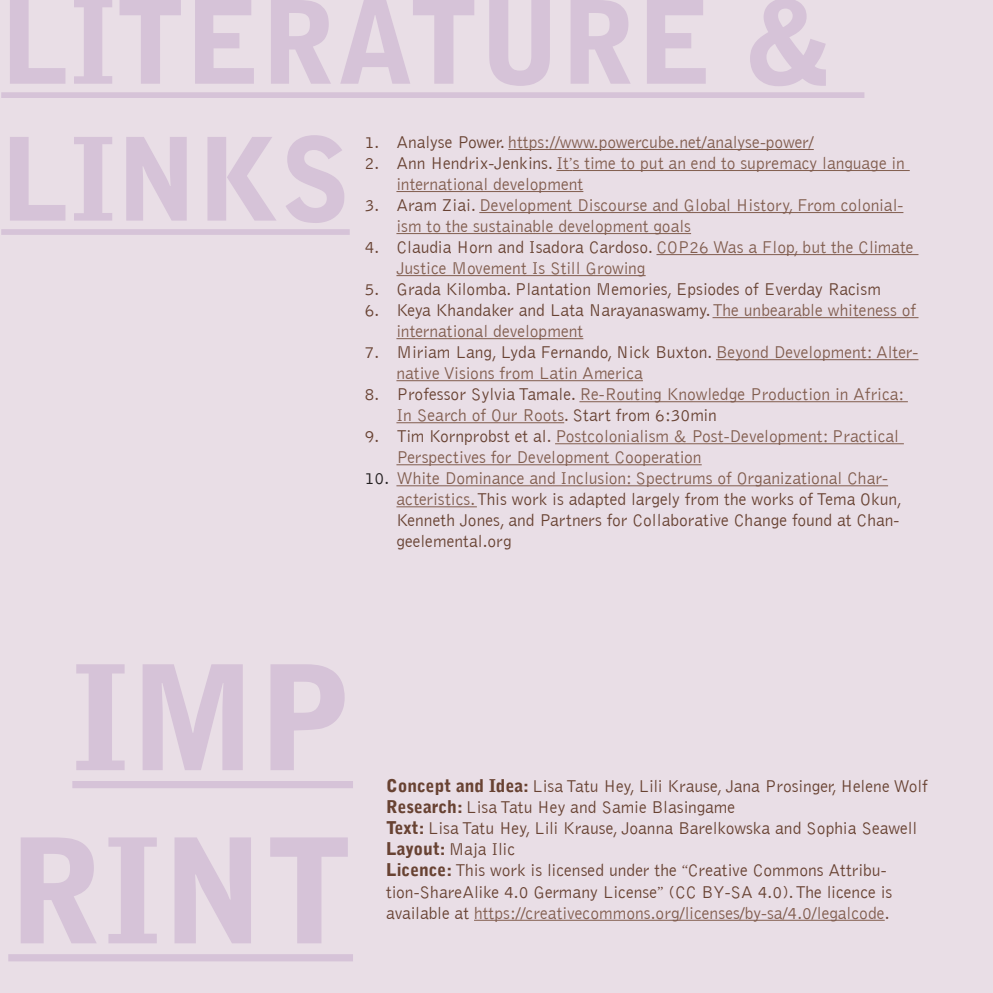
<style>
.page{position:relative;width:993px;height:993px;background:#fff}
.page>*{position:absolute;margin:0;border:0;box-sizing:border-box;transform-origin:0 0}
.t1{font:900 144.2px/173.1px "Bell Gothic";color:#d6c3d8;text-align:center}
.t2{font:900 113.92px/136.8px "Bell Gothic";color:#d6c3d8}
.t3{font:300 17.5px/21px "Bell Gothic";color:#815d4e}
.t4{font:300 17.5px/21px "Bell Gothic";color:#684232}
.s1{color:#684232}
.s2{font-family:"Bell";font-weight:400}
.s3{color:#231f20}
.s4{color:#815d4e}
.s5{font-weight:900}
</style>
<div class="page">
<div style="left:0;top:0;width:992px;height:992px;background:#e9dee6"></div>
<hr style="left:508px;top:149px;width:305px;height:1px;background:#815d4e">
<svg style="left:556px;top:170px;width:16px;height:1px"></svg>
<hr style="left:572px;top:170px;width:337px;height:1px;background:#815d4e">
<hr style="left:396px;top:191px;width:187px;height:1px;background:#815d4e">
<hr style="left:479px;top:212px;width:424px;height:1px;background:#815d4e">
<hr style="left:396px;top:233px;width:295px;height:1px;background:#815d4e">
<hr style="left:656px;top:254px;width:262px;height:1px;background:#815d4e">
<hr style="left:396px;top:275px;width:249px;height:1px;background:#815d4e">
<hr style="left:712px;top:317px;width:206px;height:1px;background:#815d4e">
<hr style="left:396px;top:338px;width:187px;height:1px;background:#815d4e">
<hr style="left:715px;top:359px;width:203px;height:1px;background:#815d4e">
<hr style="left:396px;top:380px;width:246px;height:1px;background:#815d4e">
<hr style="left:579px;top:401px;width:328px;height:1px;background:#815d4e">
<hr style="left:396px;top:422px;width:168px;height:1px;background:#815d4e">
<hr style="left:555px;top:443px;width:348px;height:1px;background:#815d4e">
<hr style="left:396px;top:464px;width:305px;height:1px;background:#815d4e">
<hr style="left:396px;top:485px;width:491px;height:1px;background:#815d4e">
<hr style="left:396px;top:506px;width:80px;height:1px;background:#815d4e">
<div style="left:72px;top:780px;width:281px;height:8px;background:#d6c3d8"></div>
<div style="left:8px;top:953px;width:345px;height:8px;background:#d6c3d8"></div>
<hr style="left:474px;top:919px;width:410px;height:1px;background:#815d4e">
<div style="left:1px;top:92px;width:863px;height:6px;background:#d6c3d8"></div>
<div style="left:1px;top:229px;width:348px;height:6px;background:#d6c3d8"></div>
<p class="t2" style="left:1px;top:-24px;width:833px">LITERATURE &amp;<br>LINKS</p>
<p class="t3" style="left:365px;top:132px;width:450px"><span class="s1">1. Analyse Power.</span> https://www.powercube.net/analyse-power/</p>
<p class="t3" style="left:396px;top:153px;width:510px;text-indent:-32px"><span class="s1">2. Ann Hendrix-Jenkins.</span> It<span class="s2">’</span>s time to put an end to supremacy language in international development</p>
<p class="t3" style="left:396px;top:195px;width:508px;text-indent:-32px"><span class="s1">3. Aram Ziai.</span> Development Discourse and Global History, From colonial&shy;ism to the sustainable development goals</p>
<p class="t3" style="left:396px;top:237px;width:518px;text-indent:-32px"><span class="s1">4. Claudia Horn and Isadora Cardoso.</span> COP26 Was a Flop, but the Climate<br>Justice Movement Is Still Growing</p>
<p class="t4" style="left:365px;top:279px;width:517px">5. Grada Kilomba. Plantation Memories, Epsiodes of Everday Racism</p>
<p class="t3" style="left:396px;top:300px;width:521px;text-indent:-32px"><span class="s1">6. Keya Khandaker and Lata Narayanaswamy.</span> The unbearable whiteness of international development</p>
<p class="t3" style="left:396px;top:342px;width:523px;text-indent:-32px"><span class="s1">7. Miriam Lang, Lyda Fernando, Nick Buxton.</span> Beyond Development: Alter&shy;native Visions from Latin America</p>
<p class="t3" style="left:396px;top:384px;width:509px;text-indent:-32px"><span class="s1">8. Professor Sylvia Tamale.</span> Re-Routing Knowledge Production in Africa:<br>In Search of Our Roots<span class="s1">. Start from 6:30min</span></p>
<p class="t3" style="left:396px;top:426px;width:504px;text-indent:-32px"><span class="s1">9. Tim Kornprobst et al.</span> Postcolonialism &amp; Post-Development: Practical<br>Perspectives for Development Cooperation</p>
<p class="t4" style="left:396px;top:468px;width:507px;text-indent:-32px"><span class="s3">10.</span> <span class="s4">White Dominance and Inclusion: Spectrums of Organizational Char&shy;acteristics.</span>This work is adapted largely from the works of Tema Okun, Kenneth Jones, and Partners for Collaborative Change found at Chan&shy;geelemental.org</p>
<h1 class="t1" style="left:8px;top:633px;width:346px">IMP<br>RINT</h1>
<p class="t4" style="left:386px;top:776px;width:543px"><span class="s5">Concept and Idea:</span> Lisa Tatu Hey, Lili Krause, Jana Prosinger, Helene Wolf</p>
<p class="t4" style="left:386px;top:797px;width:351px"><span class="s5">Research:</span> Lisa Tatu Hey and Samie Blasingame</p>
<p class="t4" style="left:386px;top:818px;width:532px"><span class="s5">Text:</span> Lisa Tatu Hey, Lili Krause, Joanna Barelkowska and Sophia Seawell</p>
<p class="t4" style="left:386px;top:839px;width:131px"><span class="s5">Layout:</span> Maja Ilic</p>
<p class="t4" style="left:386px;top:860px;width:507px"><span class="s5">Licence:</span> This work is licensed under the <span class="s2">“</span>Creative Commons Attribu&shy;tion-ShareAlike 4.0 Germany License<span class="s2">”</span> (CC BY-SA 4.0). The licence is available at <span class="s4">https://creativecommons.org/licenses/by-sa/4.0/legalcode</span>.</p>
</div>
